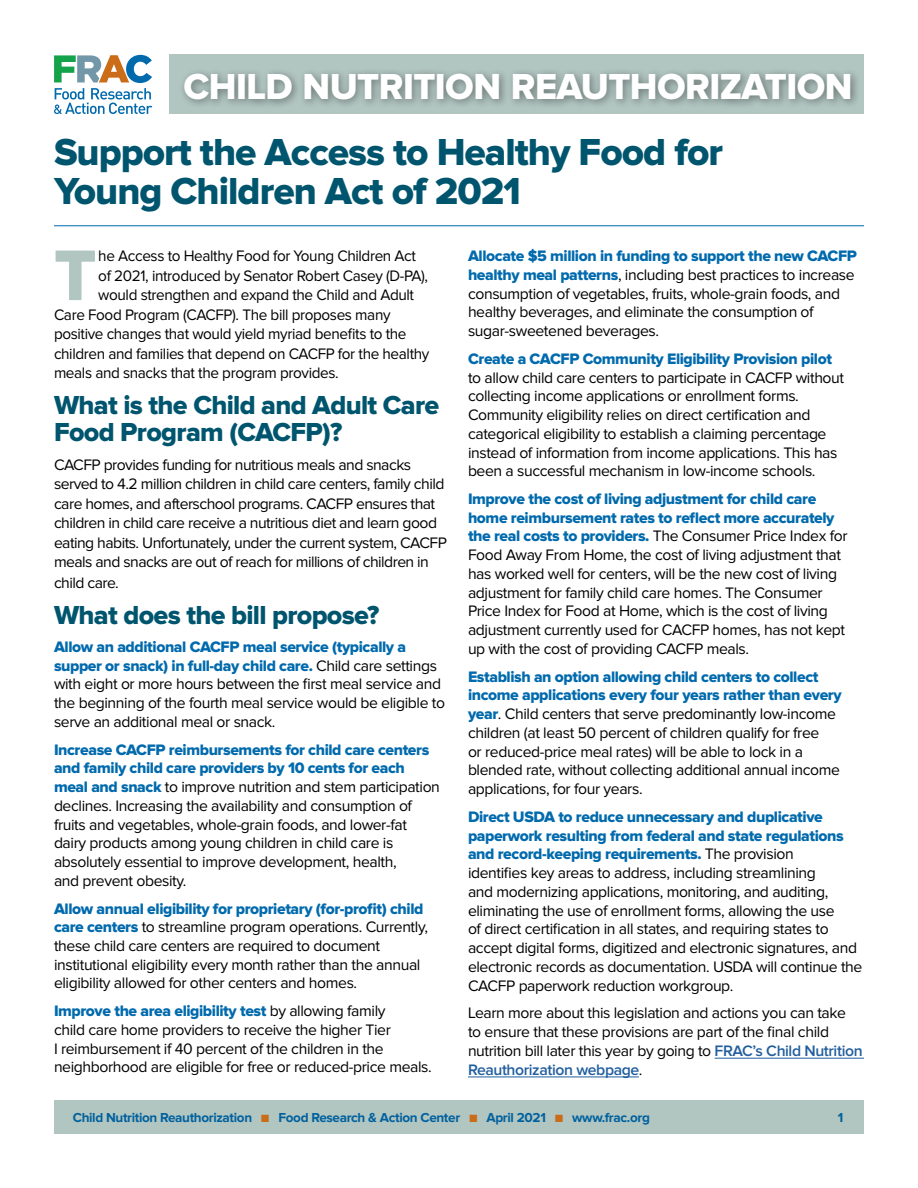
<style>
.page{position:relative;width:918px;height:1188px;background:#fff}
.page>*{position:absolute;margin:0;border:0;box-sizing:border-box;transform-origin:0 0}
.t1{font:74.25px "Proxima Nova Extrabld";color:#b1c5c1}
.t2{font:39px/39px "Proxima Nova Extrabld";letter-spacing:-.025em;color:#00556e}
.t3{font:37.5px "Proxima Nova Extrabld";letter-spacing:-.015em;color:#fff}
.t4{font:27px/27px "Proxima Nova Extrabld";letter-spacing:-.025em;color:#00556e}
.t5{font:15.75px/18.8px "Proxima Nova";letter-spacing:-.025em;color:#000}
.t6{font:15.75px/18.8px "Proxima Nova Extrabld";letter-spacing:-.025em;color:#006aad}
.t7{font:700 13.5px "Proxima Nova";letter-spacing:-.025em;color:#00619e}
.s1{font-family:"Proxima Nova Extrabld";color:#006aad}
.s2{font-family:"Proxima Nova";color:#000}
.s3{font-weight:600;color:#215e9e}
.s4{color:#ca6c18}
</style>
<div class="page">
<hr style="left:715px;top:1058px;width:149px;height:1px;background:#215e9e">
<hr style="left:468px;top:1077px;width:171px;height:1px;background:#215e9e">
<div style="left:54px;top:1100px;width:810px;height:34px;background:#b1c5c1"></div>
<svg style="left:54px;top:55px;width:98px;height:59px"></svg>
<div style="left:170px;top:55px;width:694px;height:59px;background:#b1c5c1"></div>
<div style="left:179px;top:68px;width:681px;height:41px;background:#000;opacity:.38"></div>
<hr style="left:54px;top:225px;width:810px;height:1px;background:#006aad">
<h3 class="t3" style="left:184px;top:69px;width:671px">CHILD NUTRITION REAUTHORIZATION</h3>
<h2 class="t2" style="left:54px;top:135px;width:671px">Support the Access to Healthy Food for<br>Young Children Act of 2021</h2>
<p class="t6" style="left:468px;top:247px;width:390px">Allocate $5 million in funding to support the new CACFP</p>
<p class="t5" style="left:468px;top:266px;width:388px"><span class="s1">healthy meal patterns</span>, including best practices to increase consumption of vegetables, fruits, whole-grain foods, and healthy beverages, and eliminate the consumption of sugar-sweetened beverages.</p>
<p class="t6" style="left:468px;top:350px;width:366px">Create a CACFP Community Eligibility Provision pilot</p>
<p class="t5" style="left:468px;top:369px;width:378px">to allow child care centers to participate in CACFP without collecting income applications or enrollment forms.<br>Community eligibility relies on direct certification and categorical eligibility to establish a claiming percentage instead of information from income applications. This has been a successful mechanism in low-income schools.</p>
<p class="t6" style="left:468px;top:490px;width:381px">Improve the cost of living adjustment for child care home reimbursement rates to reflect more accurately the real costs to providers. <span class="s2">The Consumer Price Index for</span></p>
<p class="t5" style="left:468px;top:546px;width:379px">Food Away From Home, the cost of living adjustment that has worked well for centers, will be the new cost of living adjustment for family child care homes. The Consumer Price Index for Food at Home, which is the cost of living adjustment currently used for CACFP homes, has not kept up with the cost of providing CACFP meals.</p>
<p class="t6" style="left:468px;top:668px;width:375px">Establish an option allowing child centers to collect income applications every four years rather than every</p>
<p class="t5" style="left:468px;top:705px;width:373px"><span class="s1">year</span>. Child centers that serve predominantly low-income children (at least 50 percent of children qualify for free<br>or reduced-price meal rates) will be able to lock in a blended rate, without collecting additional annual income applications, for four years.</p>
<p class="t6" style="left:468px;top:808px;width:377px">Direct USDA to reduce unnecessary and duplicative paperwork resulting from federal and state regulations and record-keeping requirements. <span class="s2">The provision</span></p>
<p class="t5" style="left:468px;top:864px;width:396px">identifies key areas to address, including streamlining<br>and modernizing applications, monitoring, and auditing, eliminating the use of enrollment forms, allowing the use<br>of direct certification in all states, and requiring states to accept digital forms, digitized and electronic signatures, and electronic records as documentation. USDA will continue the CACFP paperwork reduction workgroup.</p>
<p class="t5" style="left:468px;top:1004px;width:396px">Learn more about this legislation and actions you can take to ensure that these provisions are part of the final child nutrition bill later this year by going to <span class="s3">FRAC’s Child Nutrition Reauthorization webpage</span>.</p>
<p class="t7" style="left:73px;top:1112px;width:579px">Child Nutrition Reauthorization <span class="s4">■</span> Food Research &amp; Action Center <span class="s4">■</span> April 2021 <span class="s4">■</span> www.frac.org</p>
<p class="t7" style="left:838px;top:1112px;width:7px">1</p>
<h1 class="t1" style="left:54px;top:241px;width:44px">T</h1>
<p class="t5" style="left:98px;top:247px;width:319px">he Access to Healthy Food for Young Children Act</p>
<p class="t5" style="left:98px;top:267px;width:331px">of 2021, introduced by Senator Robert Casey (D-PA),</p>
<p class="t5" style="left:98px;top:286px;width:317px">would strengthen and expand the Child and Adult</p>
<p class="t5" style="left:54px;top:306px;width:338px">Care Food Program (CACFP). The bill proposes many</p>
<p class="t5" style="left:54px;top:325px;width:354px">positive changes that would yield myriad benefits to the</p>
<p class="t5" style="left:54px;top:345px;width:377px">children and families that depend on CACFP for the healthy</p>
<p class="t5" style="left:54px;top:364px;width:286px">meals and snacks that the program provides.</p>
<h3 class="t4" style="left:54px;top:393px;width:387px">What is the Child and Adult Care<br>Food Program (CACFP)?</h3>
<p class="t5" style="left:54px;top:455px;width:394px;line-height:19.5px">CACFP provides funding for nutritious meals and snacks served to 4.2 million children in child care centers, family child care homes, and afterschool programs. CACFP ensures that children in child care receive a nutritious diet and learn good eating habits. Unfortunately, under the current system, CACFP meals and snacks are out of reach for millions of children in</p>
<p class="t5" style="left:54px;top:574px;width:66px">child care.</p>
<h3 class="t4" style="left:54px;top:603px;width:327px">What does the bill propose?</h3>
<p class="t6" style="left:54px;top:638px;width:385px">Allow an additional CACFP meal service (typically a supper or snack) in full-day child care. <span class="s2">Child care settings</span></p>
<p class="t5" style="left:54px;top:675px;width:393px">with eight or more hours between the first meal service and the beginning of the fourth meal service would be eligible to serve an additional meal or snack.</p>
<p class="t6" style="left:54px;top:741px;width:377px">Increase CACFP reimbursements for child care centers and family child care providers by 10 cents for each</p>
<p class="t5" style="left:54px;top:778px;width:388px"><span class="s1">meal and snack</span> to improve nutrition and stem participation declines. Increasing the availability and consumption of fruits and vegetables, whole-grain foods, and lower-fat dairy products among young children in child care is absolutely essential to improve development, health,<br>and prevent obesity.</p>
<p class="t6" style="left:54px;top:900px;width:371px">Allow annual eligibility for proprietary (for-profit) child</p>
<p class="t5" style="left:54px;top:918px;width:376px"><span class="s1">care centers</span> to streamline program operations. Currently, these child care centers are required to document institutional eligibility every month rather than the annual eligibility allowed for other centers and homes.</p>
<p class="t6" style="left:54px;top:1002px;width:333px">Improve the area eligibility test <span class="s2">by allowing family</span></p>
<p class="t5" style="left:54px;top:1021px;width:379px">child care home providers to receive the higher Tier<br>I reimbursement if 40 percent of the children in the neighborhood are eligible for free or reduced-price meals.</p>
</div>
